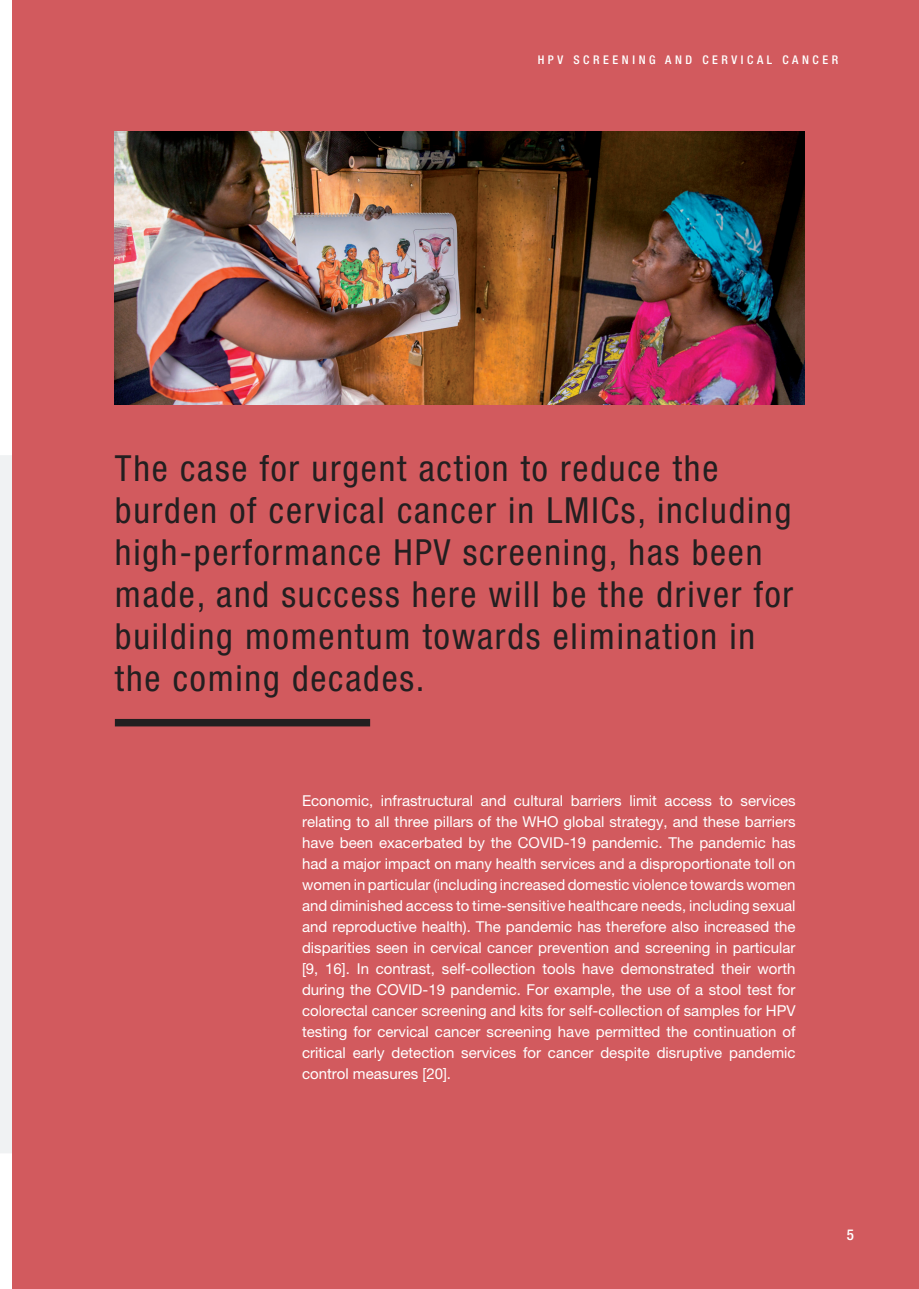
<style>
.page{position:relative;width:919px;height:1289px;background:#fff}
.page>*{position:absolute;margin:0;border:0;box-sizing:border-box;transform-origin:0 0}
.t1{font:condensed 36px/42px "Helvetica Neue LT Pro";letter-spacing:.05em;color:#231f20}
.t2{font:15px/21px "Helvetica Neue LT Pro";color:#fff;text-align:justify}
.t3{font:500 condensed 15px "Helvetica Neue LT Pro";color:#fff}
.t4{font:500 condensed 12px "Helvetica Neue LT Pro";letter-spacing:.3em;color:#fff}
</style>
<div class="page">
<svg style="left:0;top:455px;width:13px;height:698px"></svg>
<div style="left:13px;top:0;width:905px;height:1288px;background:#d25a5e"></div>
<div style="left:115px;top:719px;width:255px;height:7px;background:#231f20"></div>
<img style="left:115px;top:132px;width:689px;height:272px">
<p class="t4" style="left:537px;top:52px;width:302px">HPV SCREENING AND CERVICAL CANCER</p>
<p class="t1" style="left:115px;top:447px;width:680px">The case for urgent action to reduce the burden of cervical cancer in LMICs, including high-performance HPV screening, has been made, and success here will be the driver for building momentum towards elimination in the coming decades.</p>
<p class="t2" style="left:302px;top:790px;width:495px">Economic, infrastructural and cultural barriers limit access to services relating to all three pillars of the WHO global strategy, and these barriers have been exacerbated by the COVID-19 pandemic. The pandemic has had a major impact on many health services and a disproportionate toll on women in particular (including increased domestic violence towards women and diminished access to time-sensitive healthcare needs, including sexual and reproductive health). The pandemic has therefore also increased the disparities seen in cervical cancer prevention and screening in particular [9, 16]. In contrast, self-collection tools have demonstrated their worth during the COVID-19 pandemic. For example, the use of a stool test for colorectal cancer screening and kits for self-collection of samples for HPV testing for cervical cancer screening have permitted the continuation of critical early detection services for cancer despite disruptive pandemic control measures [20].</p>
<p class="t3" style="left:846px;top:1225px;width:9px">5</p>
</div>
